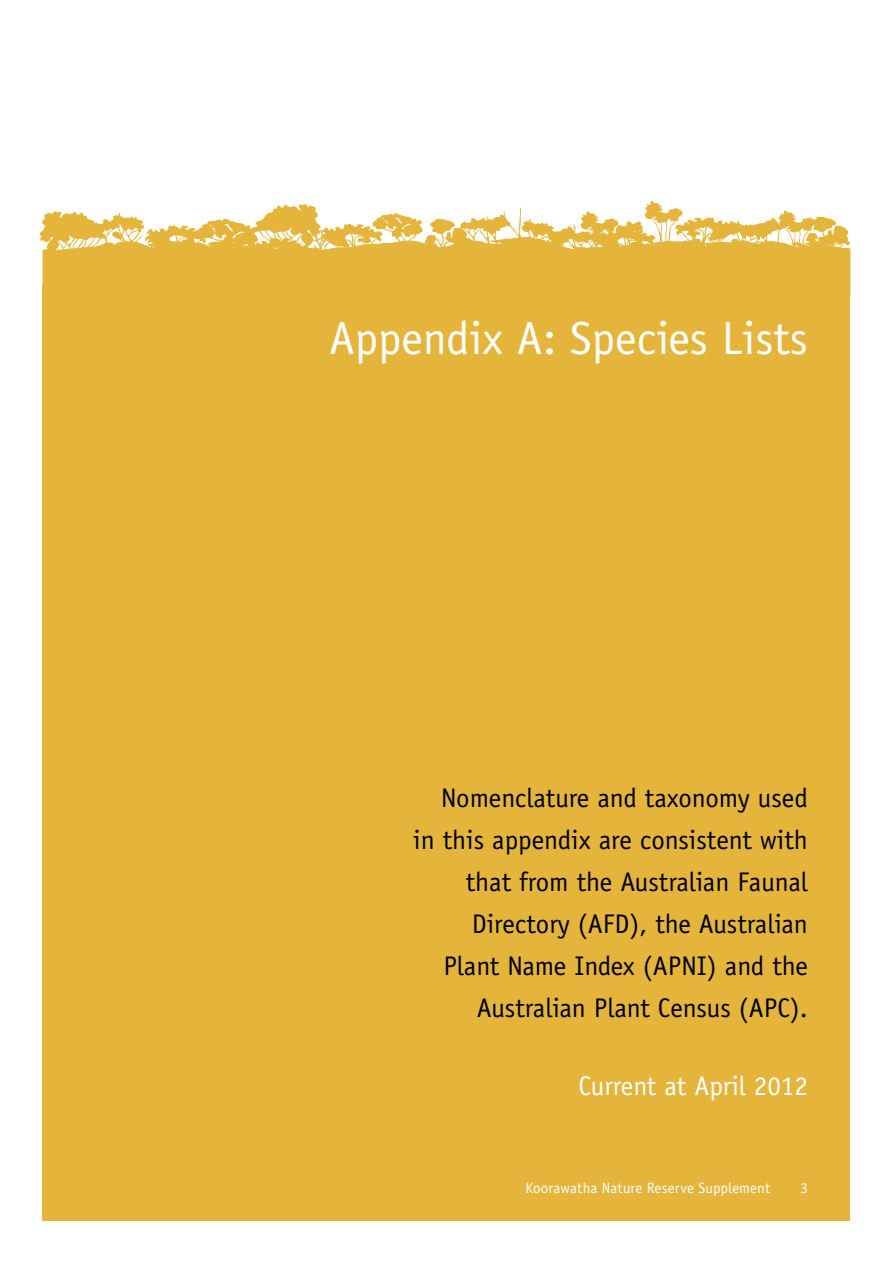
<style>
.page{position:relative;width:893px;height:1263px;background:#fff}
.page>*{position:absolute;margin:0;border:0;box-sizing:border-box;transform-origin:0 0}
.t1{font:46.5px "Officina Sans";color:#fff}
.t2{font:27px/42px "Officina Sans";letter-spacing:-.01em;color:#000;text-align:right}
.t3{font:27px "Officina Sans";color:#fff}
.t4{font:15px "Officina Sans";letter-spacing:.005em;color:#fff}
</style>
<div class="page">
<div style="left:43px;top:285px;width:807px;height:935px;background:#e5b53b"></div>
<svg style="left:39px;top:201px;width:812px;height:80px"></svg>
<svg style="left:43px;top:237px;width:807px;height:48px;background:#e6b947"></svg>
<h1 class="t1" style="left:329px;top:311px;width:480px">Appendix A: Species Lists</h1>
<p class="t2" style="left:413px;top:777px;width:396px">Nomenclature and taxonomy used<br>in this appendix are consistent with that from the Australian Faunal<br>Directory (AFD), the Australian<br>Plant Name Index (APNI) and the<br>Australian Plant Census (APC).</p>
<p class="t3" style="left:578px;top:1070px;width:231px">Current at April 2012</p>
<p class="t4" style="left:525px;top:1179px;width:246px">Koorawatha Nature Reserve Supplement</p>
<p class="t4" style="left:800px;top:1179px;width:9px">3</p>
</div>
